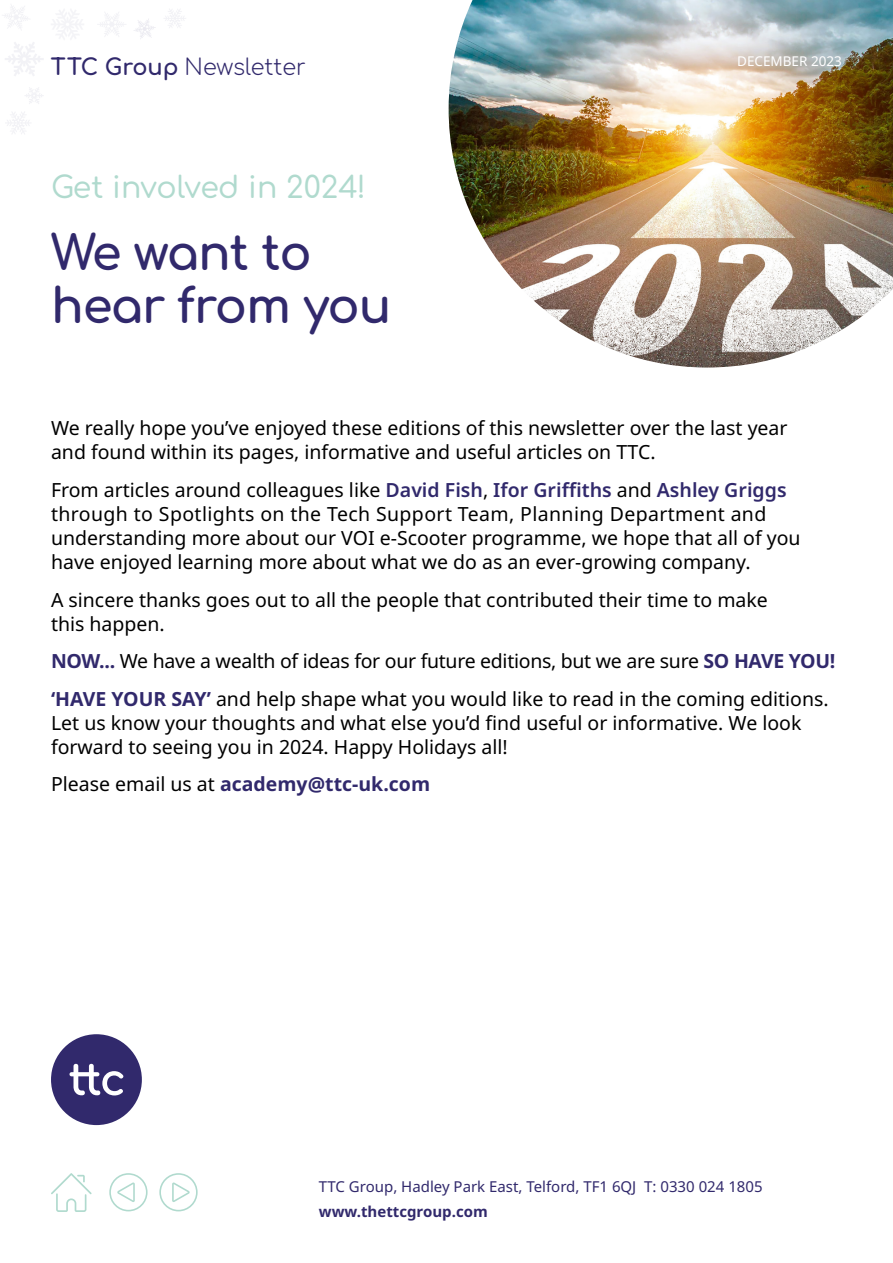
<style>
.page{position:relative;width:893px;height:1263px;background:#fff}
.page>*{position:absolute;margin:0;border:0;box-sizing:border-box;transform-origin:0 0}
.t1{font:700 48px/52.5px "Comfortaa";letter-spacing:-.02em;color:#31296c}
.t2{font:500 30px "Comfortaa";color:#b0dace}
.t3{font:300 22.5px "Comfortaa";color:#31296c}
.t4{font:19.5px/24px "Noto Sans";color:#000}
.t5{font:700 19.5px "Noto Sans";color:#31296c}
.t6{font:15px "Noto Sans";color:#31296c}
.t7{font:700 15px "Noto Sans";color:#31296c}
.t8{font:13.5px "Noto Sans";color:#fff}
.s1{font-weight:700}
.s2{font-weight:600;color:#31296c}
.s3{font-weight:700;color:#31296c}
.s4{font-weight:400;color:#000}
</style>
<div class="page">
<svg style="left:51px;top:10px;width:33px;height:29px"></svg>
<svg style="left:25px;top:87px;width:18px;height:17px"></svg>
<svg style="left:5px;top:42px;width:38px;height:34px"></svg>
<svg style="left:98px;top:12px;width:28px;height:24px"></svg>
<svg style="left:3px;top:5px;width:25px;height:23px"></svg>
<svg style="left:134px;top:19px;width:22px;height:20px"></svg>
<svg style="left:7px;top:112px;width:22px;height:22px"></svg>
<svg style="left:164px;top:9px;width:22px;height:19px"></svg>
<img style="left:449px;top:0;width:444px;height:368px">
<svg style="left:159px;top:1173px;width:39px;height:38px"></svg>
<svg style="left:109px;top:1173px;width:39px;height:38px"></svg>
<svg style="left:51px;top:1173px;width:41px;height:39px"></svg>
<div style="left:51px;top:1034px;width:91px;height:91px;background:#31296c;border-radius:50%"></div>
<svg style="left:70px;top:1064px;width:53px;height:31px"></svg>
<p class="t3" style="left:51px;top:47px;width:257px"><span class="s1">TTC Group</span> Newsletter</p>
<p class="t8" style="left:737px;top:51px;width:106px">DECEMBER 2023</p>
<h2 class="t2" style="left:51px;top:160px;width:317px">Get involved in 2024!</h2>
<h1 class="t1" style="left:51px;top:221px;width:342px">We want to hear from you</h1>
<p class="t4" style="left:51px;top:417px;width:738px">We really hope you’ve enjoyed these editions of this newsletter over the last year and found within its pages, informative and useful articles on TTC.</p>
<p class="t4" style="left:51px;top:478px;width:751px">From articles around colleagues like <span class="s2">David Fish</span>, <span class="s2">Ifor Griffiths</span> and <span class="s2">Ashley Griggs </span>through to Spotlights on the Tech Support Team, Planning Department and understanding more about our VOI e-Scooter programme, we hope that all of you have enjoyed learning more about what we do as an ever-growing company.</p>
<p class="t4" style="left:51px;top:588px;width:718px">A sincere thanks goes out to all the people that contributed their time to make this happen.</p>
<p class="t4" style="left:51px;top:643px;width:786px;line-height:37.5px"><span class="s3">NOW...</span> We have a wealth of ideas for our future editions, but we are sure <span class="s3">SO HAVE YOU! ‘HAVE YOUR SAY’</span> and help shape what you would like to read in the coming editions.</p>
<p class="t4" style="left:51px;top:711px;width:752px">Let us know your thoughts and what else you’d find useful or informative. We look forward to seeing you in 2024. Happy Holidays all!</p>
<p class="t5" style="left:51px;top:770px;width:381px"><span class="s4">Please email us at</span> academy@ttc-uk.com</p>
<p class="t6" style="left:319px;top:1175px;width:445px">TTC Group, Hadley Park East, Telford, TF1 6QJ T: 0330 024 1805</p>
<p class="t7" style="left:319px;top:1201px;width:170px">www.thettcgroup.com</p>
</div>
